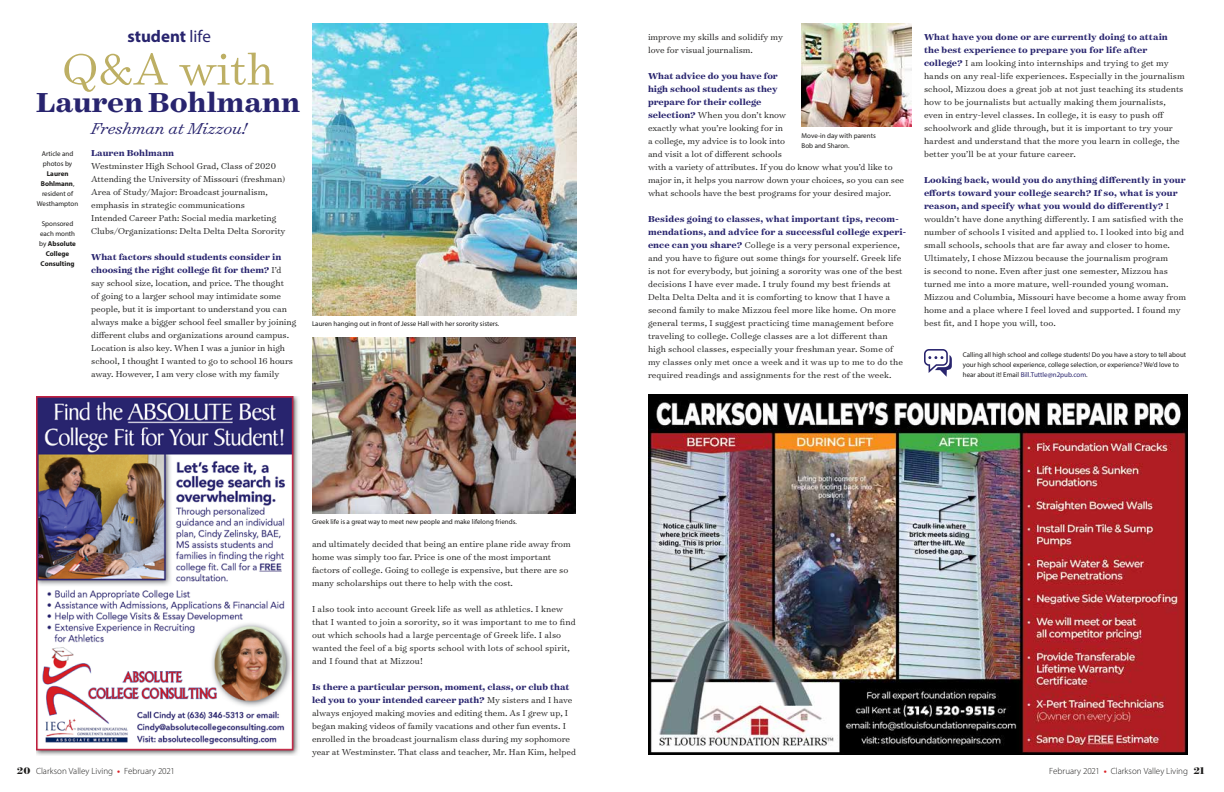
<style>
.page{position:relative;width:1224px;height:792px;background:#fff}
.page>*{position:absolute;margin:0;border:0;box-sizing:border-box;transform-origin:0 0}
.t1{font:300 50.3px "Surveyor Text";color:#bdaf64}
.t2{font:700 31.2px "Surveyor Text";color:#28246e}
.t3{font:italic 300 18px "Surveyor Text";color:#28246e}
.t4{font:700 17px "Myriad Pro";color:#28246e}
.t5{font:300 9.8px/13px "Surveyor Text";color:#1c1b1a}
.t6{font:700 9.8px "Surveyor Text";color:#28246e}
.t7{font:300 9px "Myriad Pro";color:#1c1b1a}
.t8{font:7px/10px "Myriad Pro";color:#1c1b1a}
.t9{font:700 7px/10px "Myriad Pro";color:#1c1b1a;text-align:center}
.s1{font-weight:400}
.s2{font-weight:700}
.s3{font-weight:700;color:#28246e}
.s4{color:#28246e}
.s5{font-family:"Surveyor Display";font-weight:700;font-size:11px}
.s6{font-weight:700;color:#da2228}
</style>
<div class="page">
<img style="left:36px;top:396px;width:262px;height:360px">
<svg style="left:924px;top:349px;width:28px;height:28px"></svg>
<img style="left:648px;top:395px;width:540px;height:360px">
<img style="left:312px;top:24px;width:264px;height:291px">
<img style="left:802px;top:23px;width:110px;height:104px">
<img style="left:312px;top:337px;width:264px;height:176px">
<h3 class="t4" style="left:127px;top:25px;width:85px">student <span class="s1">life</span></h3>
<h1 class="t1" style="left:62px;top:38px;width:213px">Q&amp;A with</h1>
<h2 class="t2" style="left:36px;top:82px;width:265px">Lauren Bohlmann</h2>
<h3 class="t3" style="left:91px;top:116px;width:157px">Freshman at Mizzou!</h3>
<p class="t8" style="left:42px;top:149px;width:33px">Article and photos by</p>
<p class="t8" style="left:37px;top:169px;width:43px;text-align:center"><span class="s2">Lauren<br>Bohlmann</span>, resident of<br>Westhampton</p>
<p class="t9" style="left:39px;top:219px;width:38px"><span class="s1">Sponsored each month by</span> Absolute<br>College<br>Consulting</p>
<p class="t6" style="left:91px;top:147px;width:84px">Lauren Bohlmann</p>
<p class="t5" style="left:91px;top:159px;width:196px">Westminster High School Grad, Class of 2020<br>Attending the University of Missouri (freshman)<br>Area of Study/Major: Broadcast journalism, emphasis in strategic communications<br>Intended Career Path: Social media marketing Clubs/Organizations: Delta Delta Delta Sorority</p>
<p class="t5" style="left:91px;top:250px;width:207px"><span class="s3">What factors should students consider in choosing the right college fit for them?</span> I’d say school size, location, and price. The thought<br>of going to a larger school may intimidate some people, but it is important to understand you can always make a bigger school feel smaller by joining different clubs and organizations around campus.<br>Location is also key. When I was a junior in high school, I thought I wanted to go to school 16 hours away. However, I am very close with my family</p>
<p class="t5" style="left:924px;top:30px;width:262px"><span class="s3">What have you done or are currently doing to attain the best experience to prepare you for life after college?</span> I am looking into internships and trying to get my hands on any real-life experiences. Especially in the journalism school, Mizzou does a great job at not just teaching its students how to be journalists but actually making them journalists, even in entry-level classes. In college, it is easy to push off schoolwork and glide through, but it is important to try your hardest and understand that the more you learn in college, the better you’ll be at your future career.</p>
<p class="t5" style="left:924px;top:173px;width:264px"><span class="s3">Looking back, would you do anything differently in your efforts toward your college search? If so, what is your reason, and specify what you would do differently?</span> I wouldn’t have done anything differently. I am satisfied with the number of schools I visited and applied to. I looked into big and small schools, schools that are far away and closer to home.<br>Ultimately, I chose Mizzou because the journalism program<br>is second to none. Even after just one semester, Mizzou has turned me into a more mature, well-rounded young woman.<br>Mizzou and Columbia, Missouri have become a home away from home and a place where I feel loved and supported. I found my</p>
<p class="t5" style="left:648px;top:30px;width:136px">improve my skills and solidify my love for visual journalism.</p>
<p class="t5" style="left:648px;top:69px;width:258px"><span class="s3">What advice do you have for<br>high school students as they<br>prepare for their college<br>selection?</span> When you don’t know<br>exactly what you’re looking for in<br>a college, my advice is to look into<br>and visit a lot of different schools<br>with a variety of attributes. If you do know what you’d like to major in, it helps you narrow down your choices, so you can see what schools have the best programs for your desired major.</p>
<p class="t5" style="left:648px;top:212px;width:260px"><span class="s3">Besides going to classes, what important tips, recom&shy;mendations, and advice for a successful college experi&shy;ence can you share?</span> College is a very personal experience, and you have to figure out some things for yourself. Greek life is not for everybody, but joining a sorority was one of the best decisions I have ever made. I truly found my best friends at Delta Delta Delta and it is comforting to know that I have a second family to make Mizzou feel more like home. On more general terms, I suggest practicing time management before traveling to college. College classes are a lot different than high school classes, especially your freshman year. Some of my classes only met once a week and it was up to me to do the required readings and assignments for the rest of the week.</p>
<p class="t8" style="left:802px;top:130px;width:76px">Move-in day with parents<br>Bob and Sharon.</p>
<p class="t8" style="left:312px;top:318px;width:189px">Lauren hanging out in front of Jesse Hall with her sorority sisters.</p>
<p class="t5" style="left:924px;top:316px;width:133px">best fit, and I hope you will, too.</p>
<p class="t8" style="left:963px;top:350px;width:225px">Calling all high school and college students! Do you have a story to tell about your high school experience, college selection, or experience? We’d love to hear about it! Email <span class="s4">Bill.Tuttle@n2pub.com</span>.</p>
<p class="t8" style="left:312px;top:516px;width:206px">Greek life is a great way to meet new people and make lifelong friends.</p>
<p class="t5" style="left:312px;top:537px;width:260px">and ultimately decided that being an entire plane ride away from home was simply too far. Price is one of the most important factors of college. Going to college is expensive, but there are so many scholarships out there to help with the cost.</p>
<p class="t5" style="left:312px;top:602px;width:265px">I also took into account Greek life as well as athletics. I knew that I wanted to join a sorority, so it was important to me to find out which schools had a large percentage of Greek life. I also wanted the feel of a big sports school with lots of school spirit, and I found that at Mizzou!</p>
<p class="t5" style="left:312px;top:680px;width:266px"><span class="s3">Is there a particular person, moment, class, or club that led you to your intended career path?</span> My sisters and I have always enjoyed making movies and editing them. As I grew up, I began making videos of family vacations and other fun events. I enrolled in the broadcast journalism class during my sophomore year at Westminster. That class and teacher, Mr. Han Kim, helped</p>
<p class="t7" style="left:17px;top:765px;width:159px"><span class="s5">20</span> Clarkson Valley Living <span class="s6">•</span> February 2021</p>
<p class="t7" style="left:1049px;top:765px;width:157px">February 2021 <span class="s6">•</span> Clarkson Valley Living <span class="s5">21</span></p>
</div>
